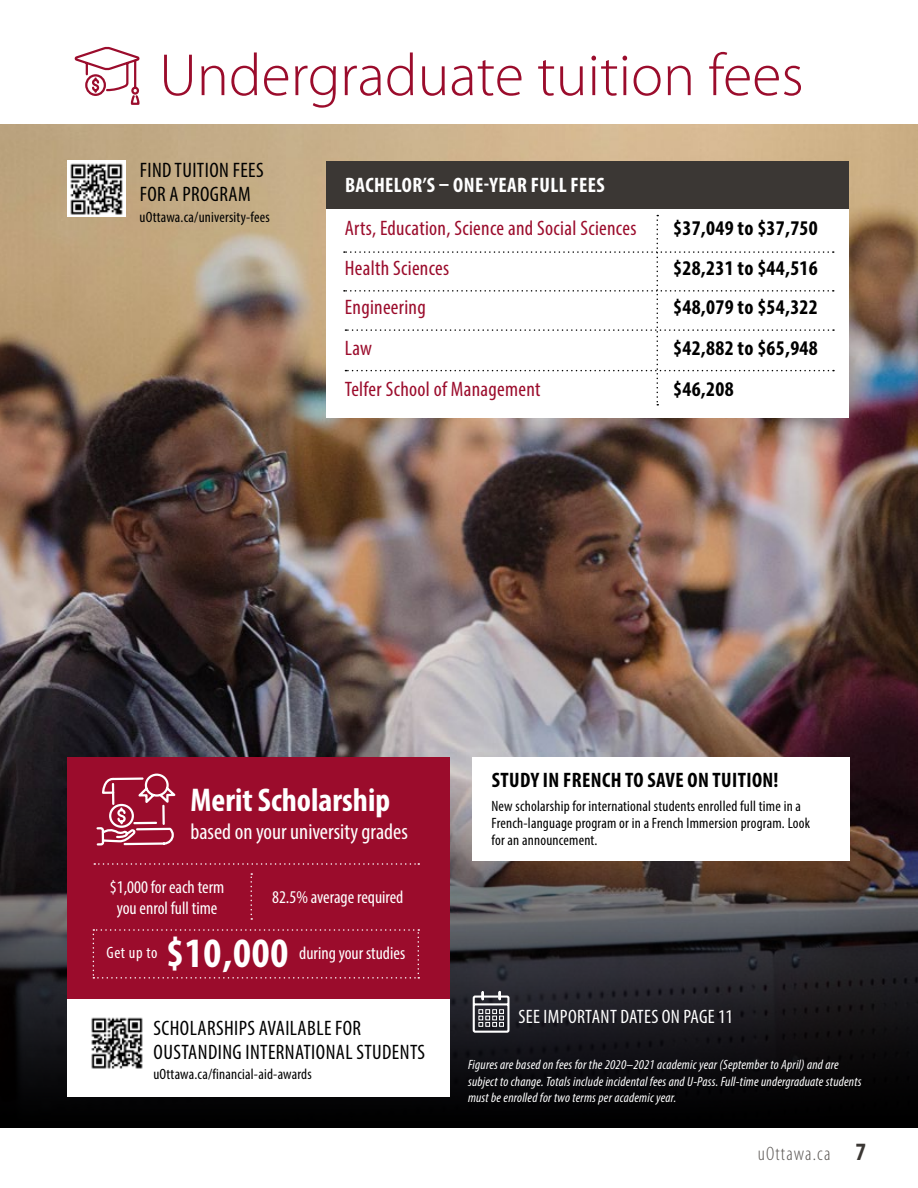
<style>
.page{position:relative;width:918px;height:1188px;background:#fff}
.page>*{position:absolute;margin:0;border:0;box-sizing:border-box;transform-origin:0 0}
.t1{font:300 60px "Myriad Pro";color:#9b0c2c}
.t2{font:700 condensed 42px "Myriad Pro";color:#fff}
.t3{font:700 condensed 33px "Myriad Pro";color:#fff}
.t4{font:condensed 22.5px "Myriad Pro";color:#fff}
.t5{font:700 condensed 21px "Myriad Pro";letter-spacing:.015em;color:#000}
.t6{font:condensed 21px "Myriad Pro";letter-spacing:.015em;color:#9b0c2c}
.t7{font:condensed 21px/24px "Myriad Pro";letter-spacing:.02em;color:#000}
.t8{font:700 condensed 21px "Myriad Pro";letter-spacing:.02em;color:#fff}
.t9{font:condensed 19.5px "Myriad Pro";letter-spacing:.02em;color:#fff}
.t10{font:300 condensed 19.5px "Myriad Pro";letter-spacing:.06em;color:#5b5754}
.t11{font:condensed 18px/21px "Myriad Pro";color:#fff;text-align:center}
.t12{font:condensed 16.5px "Myriad Pro";letter-spacing:.035em;color:#fff}
.t13{font:condensed 15px/17.2px "Myriad Pro";letter-spacing:.015em;color:#000}
.t14{font:italic condensed 13.5px/16.5px "Myriad Pro";letter-spacing:.015em;color:#fff}
.s1{font-weight:700;font-size:25.05px;color:#3b3734}
</style>
<div class="page">
<img style="left:0;top:124px;width:918px;height:662px">
<svg style="left:0;top:786px;width:918px;height:342px;background:#262325"></svg>
<div style="left:68px;top:757px;width:382px;height:340px;background:#9b0c2c"></div>
<div style="left:68px;top:1000px;width:382px;height:97px;background:#fff"></div>
<svg style="left:74px;top:46px;width:66px;height:59px"></svg>
<svg style="left:93px;top:929px;width:326px;height:50px"></svg>
<svg style="left:94px;top:863px;width:325px;height:2px"></svg>
<svg style="left:472px;top:990px;width:39px;height:44px"></svg>
<div style="left:472px;top:757px;width:378px;height:104px;background:#fff"></div>
<svg style="left:96px;top:773px;width:80px;height:73px"></svg>
<svg style="left:250px;top:873px;width:2px;height:47px"></svg>
<img style="left:91px;top:1017px;width:52px;height:52px">
<img style="left:68px;top:161px;width:58px;height:56px">
<div style="left:326px;top:167px;width:523px;height:251px;background:#fff"></div>
<div style="left:326px;top:161px;width:523px;height:47px;background:#3b3734"></div>
<svg style="left:344px;top:215px;width:490px;height:191px"></svg>
<h2 class="t1" style="left:159px;top:42px;width:646px">Undergraduate tuition fees</h2>
<p class="t7" style="left:140px;top:158px;width:125px">FIND TUITION FEES<br>FOR A PROGRAM</p>
<p class="t13" style="left:140px;top:208px;width:132px">uOttawa.ca/university-fees</p>
<h3 class="t8" style="left:345px;top:172px;width:261px">BACHELOR’S – ONE-YEAR FULL FEES</h3>
<p class="t6" style="left:345px;top:216px;width:293px">Arts, Education, Science and Social Sciences</p>
<p class="t5" style="left:673px;top:215px;width:146px">$37,049 to $37,750</p>
<p class="t6" style="left:345px;top:256px;width:106px">Health Sciences</p>
<p class="t5" style="left:673px;top:255px;width:146px">$28,231 to $44,516</p>
<p class="t6" style="left:345px;top:295px;width:82px">Engineering</p>
<p class="t5" style="left:673px;top:294px;width:146px">$48,079 to $54,322</p>
<p class="t6" style="left:345px;top:336px;width:29px">Law</p>
<p class="t5" style="left:673px;top:335px;width:146px">$42,882 to $65,948</p>
<p class="t6" style="left:345px;top:377px;width:197px">Telfer School of Management</p>
<p class="t5" style="left:673px;top:376px;width:62px">$46,208</p>
<p class="t3" style="left:190px;top:779px;width:201px">Merit Scholarship</p>
<p class="t4" style="left:190px;top:818px;width:219px">based on your university grades</p>
<p class="t11" style="left:110px;top:876px;width:116px">$1,000 for each term you enrol full time</p>
<p class="t11" style="left:272px;top:887px;width:133px">82.5% average required</p>
<p class="t12" style="left:107px;top:942px;width:52px">Get up to</p>
<p class="t2" style="left:166px;top:926px;width:124px">$10,000</p>
<p class="t11" style="left:299px;top:942px;width:107px">during your studies</p>
<p class="t7" style="left:154px;top:1015px;width:273px">SCHOLARSHIPS AVAILABLE FOR<br>OUSTANDING INTERNATIONAL STUDENTS</p>
<p class="t13" style="left:153px;top:1065px;width:160px">uOttawa.ca/financial-aid-awards</p>
<h3 class="t5" style="left:492px;top:767px;width:288px">STUDY IN FRENCH TO SAVE ON TUITION!</h3>
<p class="t13" style="left:492px;top:797px;width:320px">New scholarship for international students enrolled full time in a<br>French-language program or in a French Immersion program. Look for an announcement.</p>
<p class="t9" style="left:518px;top:1005px;width:216px">SEE IMPORTANT DATES ON PAGE 11</p>
<p class="t14" style="left:468px;top:1056px;width:395px">Figures are based on fees for the 2020–2021 academic year (September to April) and are subject to change. Totals include incidental fees and U-Pass. Full-time undergraduate students must be enrolled for two terms per academic year.</p>
<h3 class="t10" style="left:758px;top:1143px;width:110px">uOttawa.ca <span class="s1">7</span></h3>
</div>
